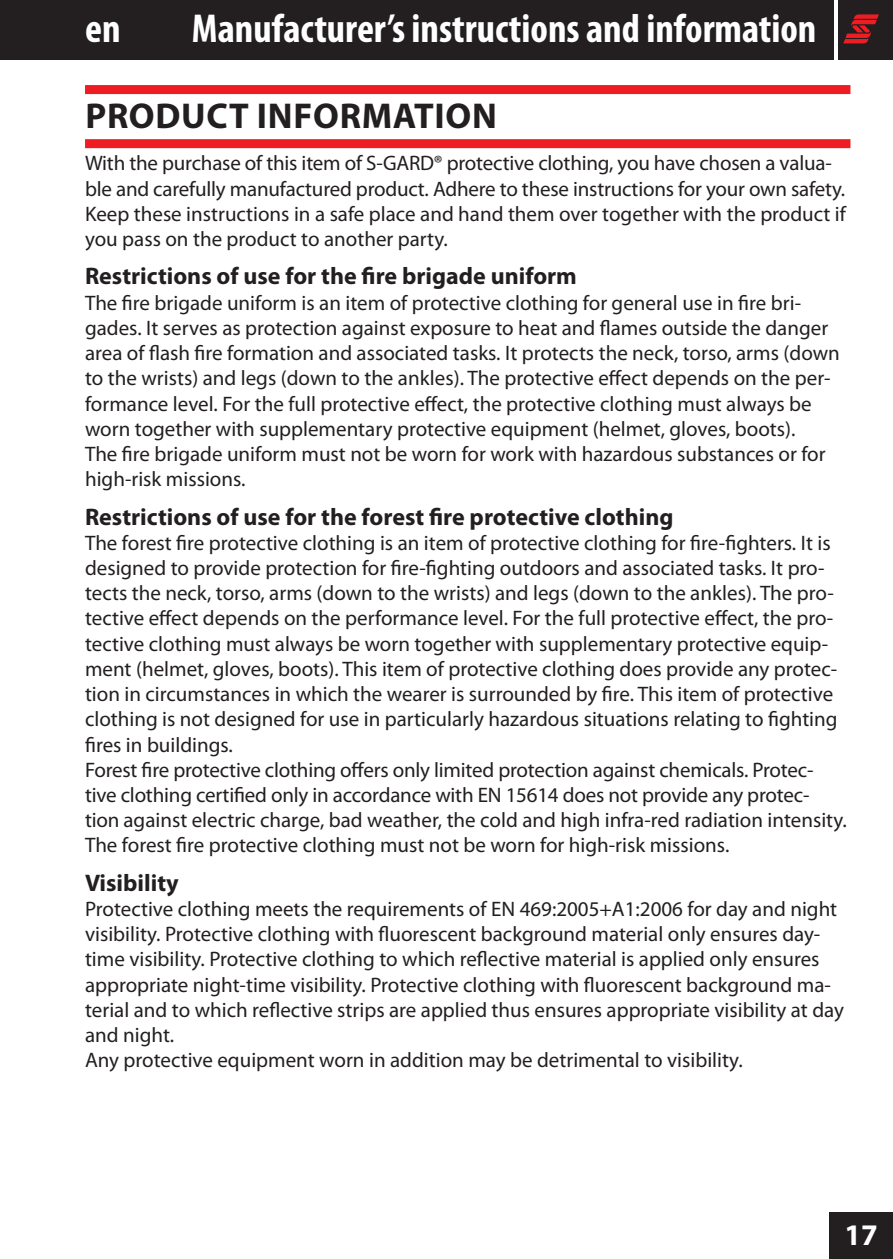
<style>
.page{position:relative;width:893px;height:1259px;background:#fff}
.page>*{position:absolute;margin:0;border:0;box-sizing:border-box;transform-origin:0 0}
.t1{font:700 condensed 40.5px "Myriad Pro";color:#fff}
.t2{font:700 36px "Myriad Pro";letter-spacing:.02em;color:#231f20}
.t3{font:700 30px "Myriad Pro";color:#fff}
.t4{font:700 24px "Myriad Pro";color:#231f20}
.t5{font:21px/25.2px "Myriad Pro";color:#231f20}
</style>
<div class="page">
<div style="left:838px;top:0;width:55px;height:60px;background:#231f20"></div>
<div style="left:829px;top:1212px;width:64px;height:47px;background:#231f20"></div>
<svg style="left:843px;top:14px;width:36px;height:29px"></svg>
<div style="left:0;top:0;width:833px;height:60px;background:#231f20"></div>
<div style="left:85px;top:85px;width:765px;height:9px;background:#ee1d23"></div>
<div style="left:85px;top:139px;width:765px;height:9px;background:#ee1d23"></div>
<h1 class="t1" style="left:85px;top:3px;width:37px">en</h1>
<h1 class="t1" style="left:192px;top:3px;width:626px">Manufacturer’s instructions and information</h1>
<h2 class="t2" style="left:85px;top:92px;width:413px">PRODUCT INFORMATION</h2>
<p class="t5" style="left:85px;top:150px;width:762px">With the purchase of this item of S-GARD® protective clothing, you have chosen a valua&shy;ble and carefully manufactured product. Adhere to these instructions for your own safety.<br>Keep these instructions in a safe place and hand them over together with the product if you pass on the product to another party.</p>
<p class="t4" style="left:85px;top:261px;width:493px">Restrictions of use for the fire brigade uniform</p>
<p class="t5" style="left:85px;top:290px;width:756px">The fire brigade uniform is an item of protective clothing for general use in fire bri&shy;gades. It serves as protection against exposure to heat and flames outside the danger area of flash fire formation and associated tasks. It protects the neck, torso, arms (down to the wrists) and legs (down to the ankles). The protective effect depends on the per&shy;formance level. For the full protective effect, the protective clothing must always be worn together with supplementary protective equipment (helmet, gloves, boots).<br>The fire brigade uniform must not be worn for work with hazardous substances or for high-risk missions.</p>
<p class="t4" style="left:85px;top:501px;width:590px">Restrictions of use for the forest fire protective clothing</p>
<p class="t5" style="left:85px;top:530px;width:763px">The forest fire protective clothing is an item of protective clothing for fire-fighters. It is designed to provide protection for fire-fighting outdoors and associated tasks. It pro&shy;tects the neck, torso, arms (down to the wrists) and legs (down to the ankles). The pro&shy;tective effect depends on the performance level. For the full protective effect, the pro&shy;tective clothing must always be worn together with supplementary protective equip&shy;ment (helmet, gloves, boots). This item of protective clothing does provide any protec&shy;tion in circumstances in which the wearer is surrounded by fire. This item of protective clothing is not designed for use in particularly hazardous situations relating to fighting fires in buildings.<br>Forest fire protective clothing offers only limited protection against chemicals. Protec&shy;tive clothing certified only in accordance with EN 15614 does not provide any protec&shy;tion against electric charge, bad weather, the cold and high infra-red radiation intensity.<br>The forest fire protective clothing must not be worn for high-risk missions.</p>
<p class="t4" style="left:85px;top:867px;width:95px">Visibility</p>
<p class="t5" style="left:85px;top:896px;width:760px">Protective clothing meets the requirements of EN 469:2005+A1:2006 for day and night visibility. Protective clothing with fluorescent background material only ensures day&shy;time visibility. Protective clothing to which reflective material is applied only ensures appropriate night-time visibility. Protective clothing with fluorescent background ma&shy;terial and to which reflective strips are applied thus ensures appropriate visibility at day and night.<br>Any protective equipment worn in addition may be detrimental to visibility.</p>
<h3 class="t3" style="left:844px;top:1215px;width:35px">17</h3>
</div>
